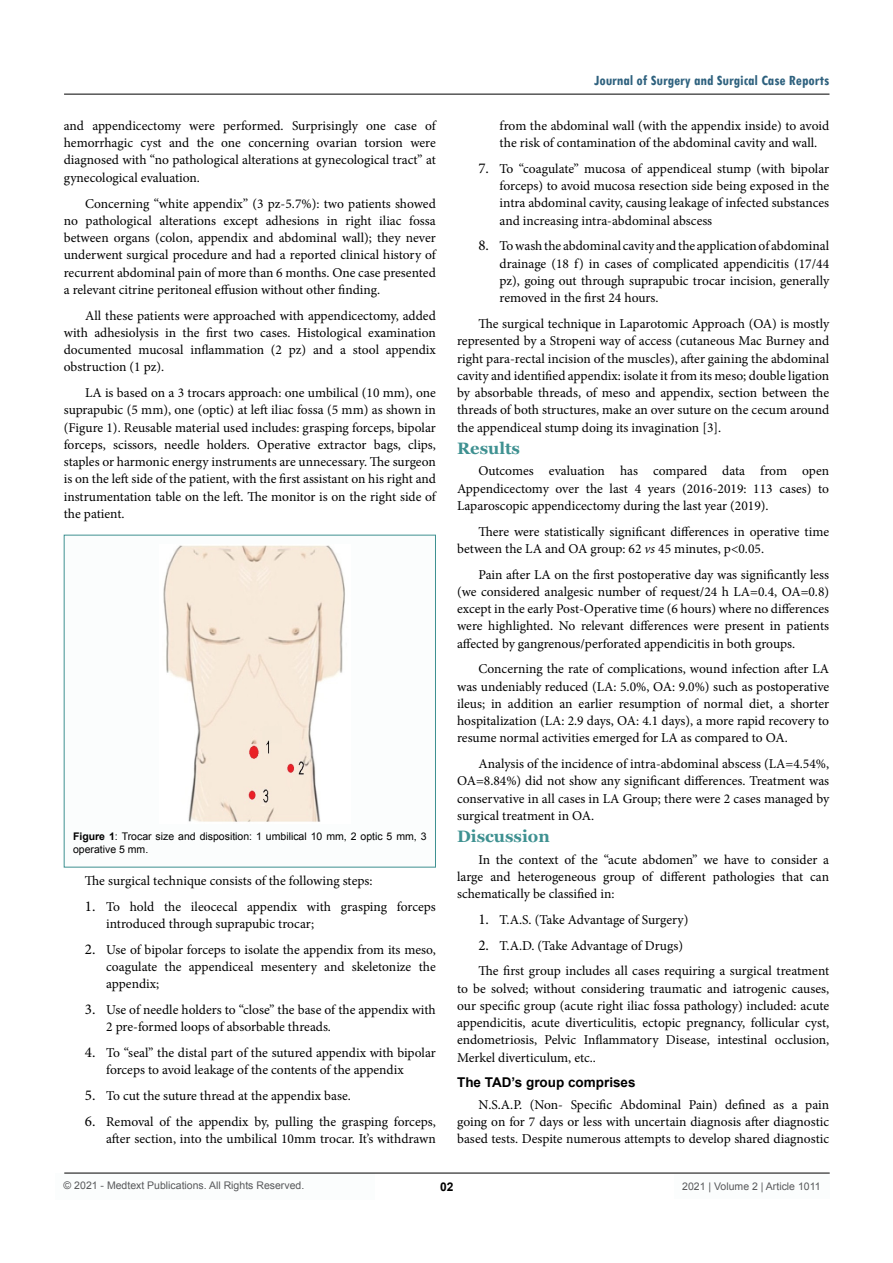
<style>
.page{position:relative;width:893px;height:1263px;background:#fff}
.page>*{position:absolute;margin:0;border:0;box-sizing:border-box;transform-origin:0 0}
.t1{font:700 16.5px "Georgia";color:#3f9191}
.t2{font:700 condensed 15px "Tw Cen";color:#2e617e}
.t3{font:13.5px/17.2px "Minion Pro";color:#000;text-align:justify}
.t4{font:700 13.5px "Arial";color:#000}
.t5{font:700 12px "Arial";color:#000}
.t6{font:10.5px/13.5px "Arial";color:#000}
.t7{font:10.5px "Arial";color:#58595b}
.s1{font-weight:700}
.s2{font-size:15px}
.s3{font-style:italic}
</style>
<div class="page">
<div style="left:55px;top:1173px;width:320px;height:26px;background:#fbfdfd"></div>
<hr style="left:64px;top:1173px;width:766px;height:1px;background:#000">
<hr style="left:64px;top:94px;width:765px;height:1px;background:#000">
<div style="left:674px;top:1174px;width:156px;height:25px;background:#fbfdfd"></div>
<div style="left:64px;top:535px;width:371px;height:332px;background:#fbfdfd"></div>
<img style="left:163px;top:545px;width:182px;height:277px">
<p class="t3" style="left:64px;top:117px;width:374px">and appendicectomy were performed. Surprisingly one case of hemorrhagic cyst and the one concerning ovarian torsion were diagnosed with “no pathological alterations at gynecological tract” at gynecological evaluation.</p>
<p class="t3" style="left:64px;top:195px;width:374px;text-indent:21px">Concerning “white appendix” (3 pz-5.7%): two patients showed no pathological alterations except adhesions in right iliac fossa between organs (colon, appendix and abdominal wall); they never underwent surgical procedure and had a reported clinical history of recurrent abdominal pain of more than 6 months. One case presented a relevant citrine peritoneal effusion without other finding.</p>
<p class="t3" style="left:64px;top:307px;width:374px;text-indent:21px">All these patients were approached with appendicectomy, added with adhesiolysis in the first two cases. Histological examination documented mucosal inflammation (2 pz) and a stool appendix obstruction (1 pz).</p>
<p class="t3" style="left:64px;top:384px;width:374px;text-indent:21px">LA is based on a 3 trocars approach: one umbilical (10 mm), one suprapubic (5 mm), one (optic) at left iliac fossa (5 mm) as shown in (Figure 1). Reusable material used includes: grasping forceps, bipolar forceps, scissors, needle holders. Operative extractor bags, clips, staples or harmonic energy instruments are unnecessary. The surgeon is on the left side of the patient, with the first assistant on his right and instrumentation table on the left. The monitor is on the right side of the patient.</p>
<p class="t6" style="left:73px;top:829px;width:355px"><span class="s1">Figure 1</span>: Trocar size and disposition: 1 umbilical 10 mm, 2 optic 5 mm, 3 operative 5 mm.</p>
<p class="t3" style="left:85px;top:872px;width:289px">The surgical technique consists of the following steps:</p>
<p class="t3" style="left:106px;top:898px;width:331px;text-indent:-21px"><span class="s2">1.</span> To hold the ileocecal appendix with grasping forceps introduced through suprapubic trocar;</p>
<p class="t3" style="left:106px;top:941px;width:331px;text-indent:-21px"><span class="s2">2.</span> Use of bipolar forceps to isolate the appendix from its meso, coagulate the appendiceal mesentery and skeletonize the appendix;</p>
<p class="t3" style="left:106px;top:1001px;width:331px;text-indent:-21px"><span class="s2">3.</span> Use of needle holders to “close” the base of the appendix with<br>2 pre-formed loops of absorbable threads.</p>
<p class="t3" style="left:106px;top:1044px;width:331px;text-indent:-21px"><span class="s2">4.</span> To “seal’’ the distal part of the sutured appendix with bipolar forceps to avoid leakage of the contents of the appendix</p>
<p class="t3" style="left:85px;top:1087px;width:267px"><span class="s2">5.</span> To cut the suture thread at the appendix base.</p>
<p class="t3" style="left:85px;top:1113px;width:352px;text-align:right"><span class="s2">6.</span> Removal of the appendix by, pulling the grasping forceps, after section, into the umbilical 10mm trocar. It’s withdrawn</p>
<p class="t2" style="left:594px;top:72px;width:237px">Journal of Surgery and Surgical Case Reports</p>
<p class="t3" style="left:500px;top:117px;width:331px">from the abdominal wall (with the appendix inside) to avoid the risk of contamination of the abdominal cavity and wall.</p>
<p class="t3" style="left:500px;top:160px;width:331px;text-indent:-21px"><span class="s2">7.</span> To “coagulate” mucosa of appendiceal stump (with bipolar forceps) to avoid mucosa resection side being exposed in the intra abdominal cavity, causing leakage of infected substances and increasing intra-abdominal abscess</p>
<p class="t3" style="left:500px;top:238px;width:331px;text-indent:-21px"><span class="s2">8.</span> To wash the abdominal cavity and the application of abdominal drainage (18 f) in cases of complicated appendicitis (17/44 pz), going out through suprapubic trocar incision, generally removed in the first 24 hours.</p>
<p class="t3" style="left:457px;top:315px;width:374px;text-indent:21px">The surgical technique in Laparotomic Approach (OA) is mostly represented by a Stropeni way of access (cutaneous Mac Burney and right para-rectal incision of the muscles), after gaining the abdominal cavity and identified appendix: isolate it from its meso; double ligation by absorbable threads, of meso and appendix, section between the threads of both structures, make an over suture on the cecum around the appendiceal stump doing its invagination [3].</p>
<p class="t1" style="left:457px;top:437px;width:64px">Results</p>
<p class="t3" style="left:457px;top:462px;width:374px;text-indent:21px">Outcomes evaluation has compared data from open Appendicectomy over the last 4 years (2016-2019: 113 cases) to Laparoscopic appendicectomy during the last year (2019).</p>
<p class="t3" style="left:457px;top:523px;width:374px;text-indent:21px">There were statistically significant differences in operative time between the LA and OA group: 62 <span class="s3">vs</span> 45 minutes, p&lt;0.05.</p>
<p class="t3" style="left:457px;top:566px;width:374px;text-indent:21px">Pain after LA on the first postoperative day was significantly less (we considered analgesic number of request/24 h LA=0.4, OA=0.8) except in the early Post-Operative time (6 hours) where no differences were highlighted. No relevant differences were present in patients affected by gangrenous/perforated appendicitis in both groups.</p>
<p class="t3" style="left:457px;top:660px;width:374px;text-indent:21px">Concerning the rate of complications, wound infection after LA was undeniably reduced (LA: 5.0%, OA: 9.0%) such as postoperative ileus; in addition an earlier resumption of normal diet, a shorter hospitalization (LA: 2.9 days, OA: 4.1 days), a more rapid recovery to resume normal activities emerged for LA as compared to OA.</p>
<p class="t3" style="left:457px;top:755px;width:374px;text-indent:21px">Analysis of the incidence of intra-abdominal abscess (LA=4.54%, OA=8.84%) did not show any significant differences. Treatment was conservative in all cases in LA Group; there were 2 cases managed by surgical treatment in OA.</p>
<p class="t1" style="left:457px;top:826px;width:94px">Discussion</p>
<p class="t3" style="left:457px;top:851px;width:374px;text-indent:21px">In the context of the “acute abdomen” we have to consider a large and heterogeneous group of different pathologies that can schematically be classified in:</p>
<p class="t3" style="left:478px;top:911px;width:211px"><span class="s2">1.</span> T.A.S. (Take Advantage of Surgery)</p>
<p class="t3" style="left:478px;top:932px;width:352px;line-height:25.8px"><span class="s2">2.</span> T.A.D. (Take Advantage of Drugs)<br>The first group includes all cases requiring a surgical treatment</p>
<p class="t3" style="left:457px;top:980px;width:374px">to be solved; without considering traumatic and iatrogenic causes, our specific group (acute right iliac fossa pathology) included: acute appendicitis, acute diverticulitis, ectopic pregnancy, follicular cyst, endometriosis, Pelvic Inflammatory Disease, intestinal occlusion, Merkel diverticulum, etc..</p>
<p class="t4" style="left:457px;top:1074px;width:180px">The TAD’s group comprises</p>
<p class="t3" style="left:457px;top:1096px;width:374px;text-indent:21px">N.S.A.P. (Non- Specific Abdominal Pain) defined as a pain going on for 7 days or less with uncertain diagnosis after diagnostic based tests. Despite numerous attempts to develop shared diagnostic</p>
<p class="t7" style="left:64px;top:1179px;width:242px">© 2021 - Medtext Publications. All Rights Reserved.</p>
<p class="t5" style="left:440px;top:1178px;width:15px">02</p>
<p class="t7" style="left:682px;top:1180px;width:140px">2021 | Volume 2 | Article 1011</p>
</div>
